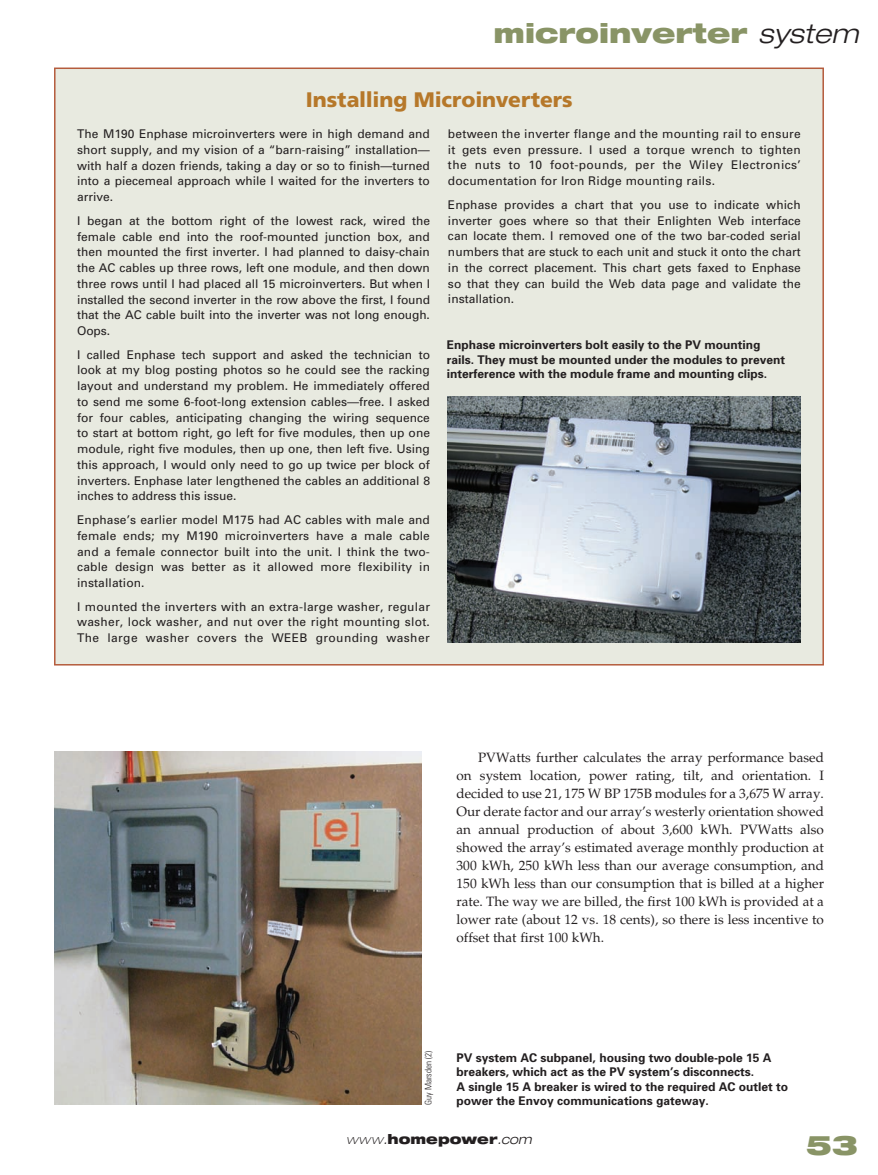
<style>
.page{position:relative;width:878px;height:1175px;background:#fff}
.page>*{position:absolute;margin:0;border:0;box-sizing:border-box;transform-origin:0 0}
.t1{font:900 expanded 27px "Helvetica Neue";color:#899466}
.t2{font:900 21px "Frutiger";letter-spacing:-.005em;color:#b6782a}
.t3{font:13.5px/18px "Palatino";color:#231f20;text-align:justify}
.t4{font:900 expanded 13.5px "Helvetica Neue";color:#231f20}
.t5{font:12px/15.8px "Univers";color:#231f20;text-align:justify}
.t6{font:700 12px/14.2px "Univers";color:#231f20}
.t7{font:300 condensed 9px "Univers";color:#231f20}
.s1{font-weight:300;font-style:italic;color:#231f20}
.s2{font-weight:100;font-style:italic}
.s3{font-weight:300;font-style:italic}
</style>
<div class="page">
<div style="left:55px;top:68px;width:768px;height:597px;background:#e8eae0"></div>
<img style="left:54px;top:751px;width:367px;height:353px">
<img style="left:447px;top:396px;width:353px;height:247px">
<h1 class="t1" style="left:493px;top:15px;width:366px">microinverter <span class="s1">system</span></h1>
<h2 class="t2" style="left:306px;top:87px;width:268px">Installing Microinverters</h2>
<p class="t5" style="left:77px;top:126px;width:354px">The M190 Enphase microinverters were in high demand and short supply, and my vision of a “barn-raising” installation— with half a dozen friends, taking a day or so to finish—turned into a piecemeal approach while I waited for the inverters to arrive.</p>
<p class="t5" style="left:77px;top:212px;width:354px">I began at the bottom right of the lowest rack, wired the female cable end into the roof-mounted junction box, and then mounted the first inverter. I had planned to daisy-chain the AC cables up three rows, left one module, and then down three rows until I had placed all 15 microinverters. But when I installed the second inverter in the row above the first, I found that the AC cable built into the inverter was not long enough.<br>Oops.</p>
<p class="t5" style="left:77px;top:346px;width:354px">I called Enphase tech support and asked the technician to look at my blog posting photos so he could see the racking layout and understand my problem. He immediately offered to send me some 6-foot-long extension cables—free. I asked for four cables, anticipating changing the wiring sequence to start at bottom right, go left for five modules, then up one module, right five modules, then up one, then left five. Using this approach, I would only need to go up twice per block of inverters. Enphase later lengthened the cables an additional 8 inches to address this issue.</p>
<p class="t5" style="left:77px;top:512px;width:354px">Enphase’s earlier model M175 had AC cables with male and female ends; my M190 microinverters have a male cable and a female connector built into the unit. I think the two&shy;cable design was better as it allowed more flexibility in installation.</p>
<p class="t5" style="left:77px;top:598px;width:354px">I mounted the inverters with an extra-large washer, regular washer, lock washer, and nut over the right mounting slot.<br>The large washer covers the WEEB grounding washer</p>
<p class="t5" style="left:448px;top:126px;width:354px">between the inverter flange and the mounting rail to ensure it gets even pressure. I used a torque wrench to tighten the nuts to 10 foot-pounds, per the Wiley Electronics’ documentation for Iron Ridge mounting rails.</p>
<p class="t5" style="left:448px;top:196px;width:354px">Enphase provides a chart that you use to indicate which inverter goes where so that their Enlighten Web interface can locate them. I removed one of the two bar-coded serial numbers that are stuck to each unit and stuck it onto the chart in the correct placement. This chart gets faxed to Enphase so that they can build the Web data page and validate the installation.</p>
<p class="t6" style="left:447px;top:337px;width:340px">Enphase microinverters bolt easily to the PV mounting rails. They must be mounted under the modules to prevent interference with the module frame and mounting clips.</p>
<p class="t3" style="left:456px;top:749px;width:369px;text-indent:22px">PVWatts further calculates the array performance based on system location, power rating, tilt, and orientation. I decided to use 21, 175 W BP 175B modules for a 3,675 W array.<br>Our derate factor and our array’s westerly orientation showed an annual production of about 3,600 kWh. PVWatts also showed the array’s estimated average monthly production at 300 kWh, 250 kWh less than our average consumption, and 150 kWh less than our consumption that is billed at a higher rate. The way we are billed, the first 100 kWh is provided at a lower rate (about 12 vs. 18 cents), so there is less incentive to offset that first 100 kWh.</p>
<p class="t7" style="left:423px;top:1104px;width:55px;rotate:-90deg">Guy Marsden (2)</p>
<p class="t6" style="left:456px;top:1050px;width:333px">PV system AC subpanel, housing two double-pole 15 A breakers, which act as the PV system’s disconnects.<br>A single 15 A breaker is wired to the required AC outlet to power the Envoy communications gateway.</p>
<p class="t4" style="left:346px;top:1130px;width:187px"><span class="s2">www</span><span class="s3">.</span>homepower<span class="s3">.com</span></p>
<h1 class="t1" style="left:806px;top:1128px;width:53px">53</h1>
</div>
